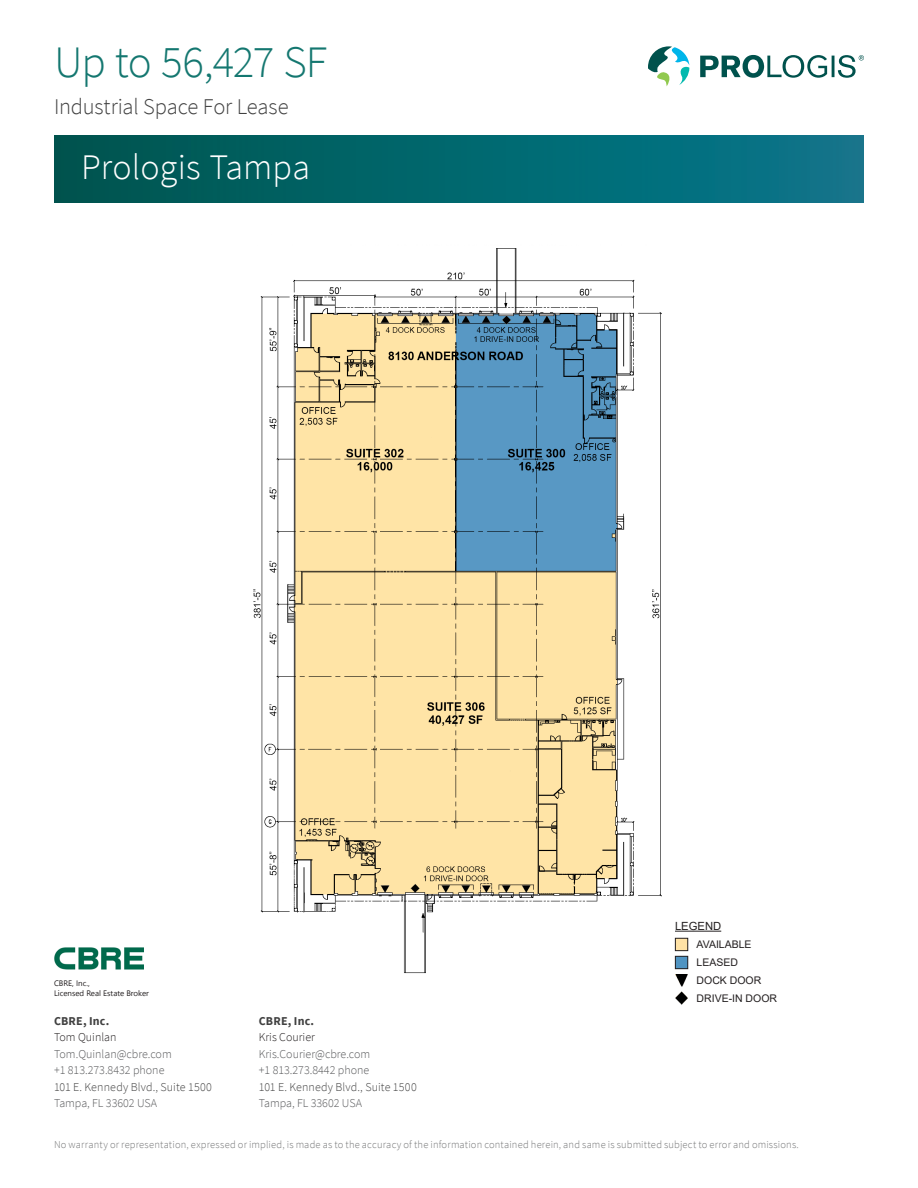
<style>
.page{position:relative;width:918px;height:1188px;background:#fff}
.page>*{position:absolute;margin:0;border:0;box-sizing:border-box;transform-origin:0 0}
.SF{font:300 45px "Source Sans Pro";letter-spacing:-.025em;color:#147770}
.Prologis_Park_Name{font:300 36px "Source Sans Pro";letter-spacing:.005em;color:#fff}
.Lease_Description{font:300 22.5px "Source Sans Pro";letter-spacing:-.01em;color:#414141}
.t1{font:300 12px/16.5px "Source Sans Pro";color:#57585a}
.t2{font:300 12px "Source Sans Pro";letter-spacing:.01em;color:#414141}
.t3{font:300 12px "Source Sans Pro";color:#231f20}
.t4{font:700 12px "Source Sans Pro";letter-spacing:.015em;color:#414141}
.t5{font:11.25px "Arial";color:#231f20}
.Footer_Text{font:300 10.5px "Source Sans Pro";letter-spacing:.015em;color:#747576}
.t6{font:10.5px/18px "Arial";color:#231f20}
.t7{font:7.95px/9.6px "Nirmala UI";color:#231f20}
</style>
<div class="page">
<svg style="left:648px;top:46px;width:41px;height:40px"></svg>
<svg style="left:700px;top:55px;width:164px;height:23px"></svg>
<div style="left:54px;top:135px;width:810px;height:67px;background:linear-gradient(to right,#00554e,#09788d)"></div>
<img style="left:54px;top:947px;width:89px;height:23px">
<img style="left:253px;top:248px;width:428px;height:727px">
<hr style="left:675px;top:931px;width:46px;height:1px;background:#231f20">
<div style="left:675px;top:938px;width:13px;height:13px;background:#ffe2a5"></div>
<div style="left:675px;top:938px;width:13px;height:13px;border:1px solid #231f20"></div>
<div style="left:675px;top:956px;width:13px;height:13px;background:#5094c2"></div>
<div style="left:675px;top:956px;width:13px;height:13px;border:1px solid #231f20"></div>
<svg style="left:675px;top:975px;width:13px;height:29px"></svg>
<p class="SF" style="left:54px;top:34px;width:275px">Up to 56,427 SF</p>
<p class="Lease_Description" style="left:54px;top:93px;width:236px">Industrial Space For Lease</p>
<p class="Prologis_Park_Name" style="left:81px;top:145px;width:231px">Prologis Tampa</p>
<p class="t7" style="left:54px;top:978px;width:96px">CBRE, Inc.,<br>Licensed Real Estate Broker</p>
<p class="t4" style="left:54px;top:1012px;width:57px">CBRE, Inc.</p>
<p class="t3" style="left:54px;top:1030px;width:64px">Tom Quinlan</p>
<p class="t1" style="left:54px;top:1045px;width:119px">Tom.Quinlan@cbre.com +1 813.273.8432 phone</p>
<p class="t2" style="left:54px;top:1079px;width:159px">101 E. Kennedy Blvd., Suite 1500</p>
<p class="t1" style="left:54px;top:1095px;width:105px">Tampa, FL 33602 USA</p>
<p class="t4" style="left:259px;top:1012px;width:57px">CBRE, Inc.</p>
<p class="t3" style="left:259px;top:1030px;width:58px">Kris Courier</p>
<p class="t1" style="left:259px;top:1045px;width:113px">Kris.Courier@cbre.com +1 813.273.8442 phone</p>
<p class="t2" style="left:259px;top:1079px;width:159px">101 E. Kennedy Blvd., Suite 1500</p>
<p class="t1" style="left:259px;top:1095px;width:105px">Tampa, FL 33602 USA</p>
<p class="t5" style="left:675px;top:918px;width:48px">LEGEND</p>
<p class="t6" style="left:697px;top:935px;width:82px">AVAILABLE<br>LEASED<br>DOCK DOOR<br>DRIVE-IN DOOR</p>
<p class="Footer_Text" style="left:54px;top:1138px;width:746px">No warranty or representation, expressed or implied, is made as to the accuracy of the information contained herein, and same is submitted subject to error and omissions.</p>
</div>
